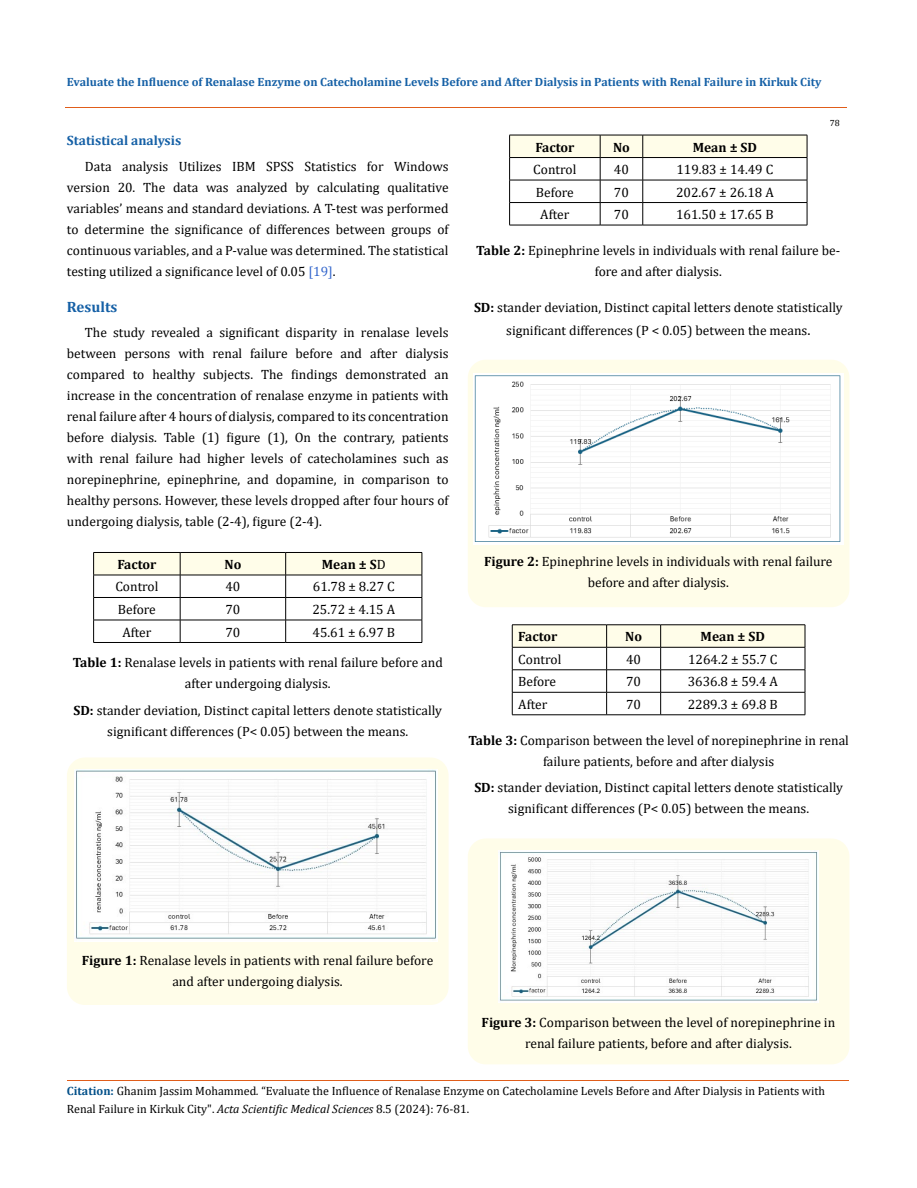
<style>
.page{position:relative;width:917px;height:1188px;background:#fff}
.page>*{position:absolute;margin:0;border:0;box-sizing:border-box;transform-origin:0 0}
.t1{font:700 15px "Cambria";color:#1560a6}
.t2{font:13.5px/21px "Cambria";color:#000;text-align:center}
.t3{font:700 13.5px "Cambria";color:#000}
.t4{font:700 13.5px "Cambria";color:#1560a6}
.t5{font:12px/18px "Cambria";color:#000}
.t6{font:700 12px "Cambria";color:#1560a6}
.t7{font:9px "Cambria";color:#000}
.s1{color:#36c}
.s2{font-weight:400}
.s3{font-weight:700}
.s4{font-size:15px}
.s5{font-weight:700;color:#035089}
.s6{font-style:italic}
</style>
<div class="page">
<svg style="left:93px;top:552px;width:329px;height:90px"></svg>
<hr style="left:286px;top:642px;width:136px;height:1px;background:#000">
<hr style="left:180px;top:642px;width:106px;height:1px;background:#000">
<hr style="left:93px;top:642px;width:87px;height:1px;background:#000">
<div style="left:67px;top:758px;width:381px;height:247px;background:#fffde9;border-radius:18px"></div>
<img style="left:74px;top:770px;width:364px;height:172px">
<svg style="left:509px;top:135px;width:298px;height:90px"></svg>
<hr style="left:642px;top:225px;width:165px;height:1px;background:#000">
<hr style="left:600px;top:225px;width:42px;height:1px;background:#000">
<hr style="left:509px;top:225px;width:91px;height:1px;background:#000">
<div style="left:468px;top:360px;width:381px;height:247px;background:#fffde9;border-radius:18px"></div>
<svg style="left:512px;top:625px;width:293px;height:90px"></svg>
<hr style="left:660px;top:715px;width:145px;height:1px;background:#000">
<hr style="left:606px;top:715px;width:54px;height:1px;background:#000">
<hr style="left:512px;top:715px;width:94px;height:1px;background:#000">
<div style="left:468px;top:838px;width:381px;height:226px;background:#fffde9;border-radius:18px"></div>
<img style="left:498px;top:851px;width:320px;height:151px">
<hr style="left:65px;top:108px;width:782px;height:1px;background:#e05d1a">
<hr style="left:67px;top:1080px;width:781px;height:1px;background:#e05d1a">
<img style="left:473px;top:373px;width:370px;height:171px">
<p class="t6" style="left:67px;top:73px;width:756px">Evaluate the Influence of Renalase Enzyme on Catecholamine Levels Before and After Dialysis in Patients with Renal Failure in Kirkuk City</p>
<p class="t7" style="left:829px;top:118px;width:11px">78</p>
<p class="t4" style="left:67px;top:131px;width:116px">Statistical analysis</p>
<p class="t2" style="left:67px;top:156px;width:383px;text-align:justify;text-indent:18px">Data analysis Utilizes IBM SPSS Statistics for Windows version 20. The data was analyzed by calculating qualitative variables’ means and standard deviations. A T-test was performed to determine the significance of differences between groups of continuous variables, and a P-value was determined. The statistical testing utilized a significance level of 0.05 <span class="s1">[19]</span>.</p>
<p class="t1" style="left:67px;top:296px;width:52px">Results</p>
<p class="t2" style="left:67px;top:322px;width:383px;text-align:justify;text-indent:18px">The study revealed a significant disparity in renalase levels between persons with renal failure before and after dialysis compared to healthy subjects. The findings demonstrated an increase in the concentration of renalase enzyme in patients with renal failure after 4 hours of dialysis, compared to its concentration before dialysis. Table (1) figure (1), On the contrary, patients with renal failure had higher levels of catecholamines such as norepinephrine, epinephrine, and dopamine, in comparison to healthy persons. However, these levels dropped after four hours of undergoing dialysis, table (2-4), figure (2-4).</p>
<p class="t3" style="left:117px;top:555px;width:41px">Factor</p>
<p class="t3" style="left:224px;top:555px;width:18px">No</p>
<p class="t3" style="left:322px;top:555px;width:65px">Mean ± S<span class="s2">D</span></p>
<p class="t2" style="left:115px;top:576px;width:45px">Control</p>
<p class="t2" style="left:225px;top:576px;width:16px">40</p>
<p class="t2" style="left:313px;top:576px;width:83px">61.78 ± 8.27 C</p>
<p class="t2" style="left:118px;top:599px;width:39px">Before</p>
<p class="t2" style="left:225px;top:599px;width:16px">70</p>
<p class="t2" style="left:312px;top:599px;width:84px">25.72 ± 4.15 A</p>
<p class="t2" style="left:122px;top:621px;width:31px">After</p>
<p class="t2" style="left:225px;top:621px;width:16px">70</p>
<p class="t2" style="left:312px;top:621px;width:84px">45.61 ± 6.97 B</p>
<p class="t2" style="left:73px;top:652px;width:372px"><span class="s3">Table 1:</span> Renalase levels in patients with renal failure before and after undergoing dialysis.</p>
<p class="t2" style="left:73px;top:700px;width:370px"><span class="s3">SD:</span> stander deviation, Distinct capital letters denote statistically significant differences (P&lt; 0.05) between the means.</p>
<p class="t3" style="left:535px;top:137px;width:41px">Factor</p>
<p class="t3" style="left:613px;top:137px;width:18px">No</p>
<p class="t3" style="left:692px;top:137px;width:66px">Mean ± SD</p>
<p class="t2" style="left:533px;top:159px;width:45px">Control</p>
<p class="t2" style="left:614px;top:159px;width:16px">40</p>
<p class="t2" style="left:676px;top:159px;width:98px">119.83 ± 14.49 C</p>
<p class="t2" style="left:536px;top:181px;width:39px">Before</p>
<p class="t2" style="left:614px;top:181px;width:16px">70</p>
<p class="t2" style="left:676px;top:181px;width:99px">202.67 ± 26.18 A</p>
<p class="t2" style="left:540px;top:204px;width:31px">After</p>
<p class="t2" style="left:614px;top:204px;width:16px">70</p>
<p class="t2" style="left:676px;top:204px;width:99px">161.50 ± 17.65 B</p>
<p class="t2" style="left:476px;top:240px;width:365px"><span class="s3">Table 2:</span> Epinephrine levels in individuals with renal failure be&shy;fore and after dialysis.</p>
<p class="t2" style="left:474px;top:296px;width:370px;line-height:22.5px"><span class="s3">SD:</span> stander deviation, Distinct capital letters denote statistically significant differences (P &lt; 0.05) between the means<span class="s4">.</span></p>
<p class="t2" style="left:484px;top:551px;width:350px"><span class="s3">Figure 2:</span> Epinephrine levels in individuals with renal failure before and after dialysis.</p>
<p class="t3" style="left:518px;top:627px;width:41px">Factor</p>
<p class="t3" style="left:625px;top:627px;width:18px">No</p>
<p class="t3" style="left:700px;top:627px;width:66px">Mean ± SD</p>
<p class="t2" style="left:518px;top:649px;width:45px">Control</p>
<p class="t2" style="left:626px;top:649px;width:16px">40</p>
<p class="t2" style="left:688px;top:649px;width:91px">1264.2 ± 55.7 C</p>
<p class="t2" style="left:518px;top:671px;width:39px">Before</p>
<p class="t2" style="left:626px;top:671px;width:16px">70</p>
<p class="t2" style="left:687px;top:671px;width:92px">3636.8 ± 59.4 A</p>
<p class="t2" style="left:518px;top:694px;width:31px">After</p>
<p class="t2" style="left:626px;top:694px;width:16px">70</p>
<p class="t2" style="left:687px;top:694px;width:92px">2289.3 ± 69.8 B</p>
<p class="t2" style="left:468px;top:730px;width:382px"><span class="s3">Table 3:</span> Comparison between the level of norepinephrine in renal failure patients, before and after dialysis</p>
<p class="t2" style="left:474px;top:776px;width:370px"><span class="s3">SD:</span> stander deviation, Distinct capital letters denote statistically significant differences (P&lt; 0.05) between the means.</p>
<p class="t2" style="left:82px;top:949px;width:353px"><span class="s3">Figure 1:</span> Renalase levels in patients with renal failure before and after undergoing dialysis.</p>
<p class="t2" style="left:481px;top:1012px;width:355px"><span class="s3">Figure 3:</span> Comparison between the level of norepinephrine in renal failure patients, before and after dialysis.</p>
<p class="t5" style="left:67px;top:1082px;width:759px"><span class="s5">Citation:</span> Ghanim Jassim Mohammed<span class="s6">.</span> “Evaluate the Influence of Renalase Enzyme on Catecholamine Levels Before and After Dialysis in Patients with<br>Renal Failure in Kirkuk City". <span class="s6">Acta Scientific Medical Sciences</span> 8.5 (2024): 76-81.</p>
</div>
